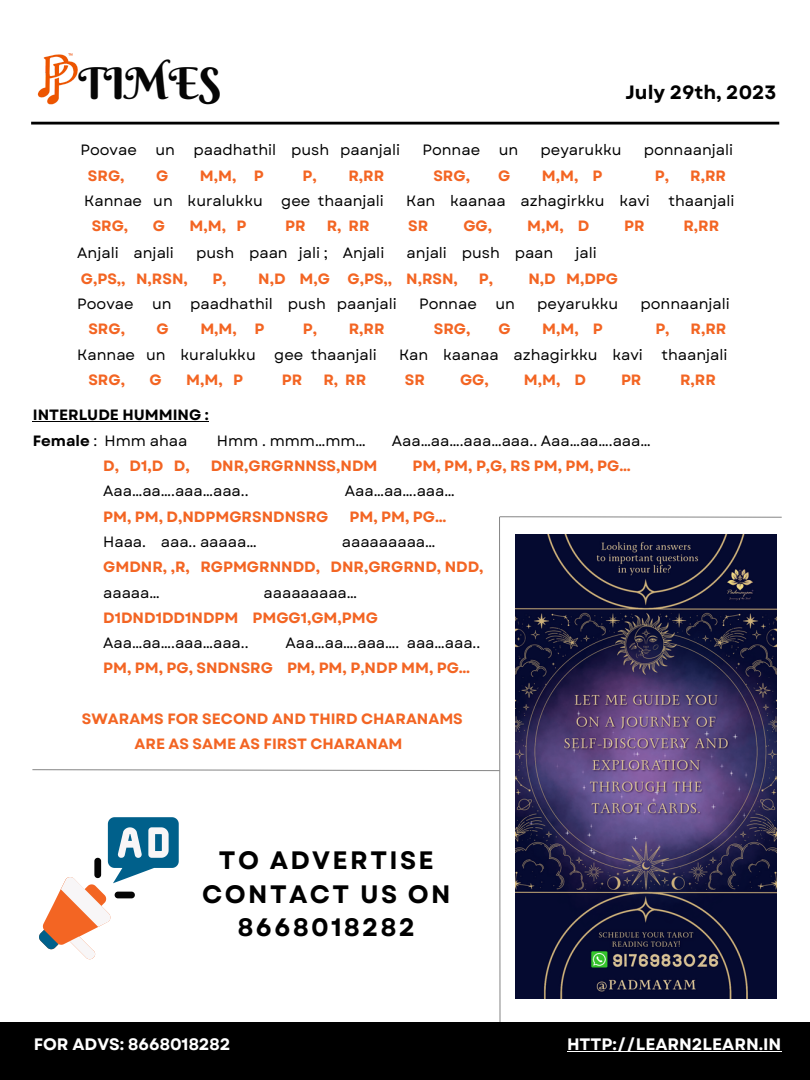
<style>
.page{position:relative;width:810px;height:1080px;background:#fff}
.page>*{position:absolute;margin:0;border:0;box-sizing:border-box;transform-origin:0 0}
.t1{font:43.75px "Berkshire Swash";color:#050505}
.t2{font:700 25.12px/33.6px "Garet";letter-spacing:.095em;color:#000;text-align:center}
.t3{font:700 19.25px "Garet";color:#000}
.t4{font:700 16.62px "Garet";color:#fff}
.t5{font:15px "Garet";color:#000}
.t6{font:700 15px "Garet";color:#f36523}
.t7{font:700 15px "Garet";color:#000}
.s1{font-weight:700}
</style>
<div class="page">
<div style="left:0;top:1022px;width:810px;height:58px;background:#000"></div>
<hr style="left:31px;top:122px;width:748px;height:3px;background:#000">
<hr style="left:567px;top:1051px;width:214px;height:1px;background:#fff">
<img style="left:37px;top:53px;width:41px;height:52px">
<hr style="left:33px;top:421px;width:176px;height:1px;background:#000">
<svg style="left:32px;top:516px;width:750px;height:506px"></svg>
<p class="t1" style="left:78px;top:56px;width:144px">TIMES</p>
<p class="t3" style="left:625px;top:78px;width:153px">July 29th, 2023</p>
<p class="t5" style="left:81px;top:139px;width:321px">Poovae un paadhathil push paanjali</p>
<p class="t5" style="left:422px;top:139px;width:97px">Ponnae un</p>
<p class="t5" style="left:541px;top:139px;width:83px">peyarukku</p>
<p class="t5" style="left:644px;top:139px;width:91px">ponnaanjali</p>
<p class="t6" style="left:88px;top:165px;width:38px">SRG,</p>
<p class="t6" style="left:156px;top:165px;width:14px">G</p>
<p class="t6" style="left:200px;top:165px;width:65px">M,M, P</p>
<p class="t6" style="left:303px;top:165px;width:16px">P,</p>
<p class="t6" style="left:348px;top:165px;width:37px">R,RR</p>
<p class="t6" style="left:433px;top:165px;width:38px">SRG,</p>
<p class="t6" style="left:498px;top:165px;width:14px">G</p>
<p class="t6" style="left:542px;top:165px;width:62px">M,M, P</p>
<p class="t6" style="left:655px;top:165px;width:16px">P,</p>
<p class="t6" style="left:690px;top:165px;width:37px">R,RR</p>
<p class="t5" style="left:84px;top:190px;width:301px">Kannae un kuralukku gee thaanjali</p>
<p class="t5" style="left:406px;top:190px;width:330px">Kan kaanaa azhagirkku kavi thaanjali</p>
<p class="t6" style="left:92px;top:215px;width:38px">SRG,</p>
<p class="t6" style="left:153px;top:215px;width:14px">G</p>
<p class="t6" style="left:190px;top:215px;width:58px">M,M, P</p>
<p class="t6" style="left:285px;top:215px;width:22px">PR</p>
<p class="t6" style="left:327px;top:215px;width:44px">R, RR</p>
<p class="t6" style="left:408px;top:215px;width:22px">SR</p>
<p class="t6" style="left:463px;top:215px;width:30px">GG,</p>
<p class="t6" style="left:527px;top:215px;width:64px">M,M, D</p>
<p class="t6" style="left:624px;top:215px;width:22px">PR</p>
<p class="t6" style="left:683px;top:215px;width:37px">R,RR</p>
<p class="t5" style="left:77px;top:242px;width:98px">Anjali anjali</p>
<p class="t5" style="left:196px;top:242px;width:190px">push paan jali ; Anjali</p>
<p class="t5" style="left:407px;top:242px;width:148px">anjali push paan</p>
<p class="t5" style="left:576px;top:242px;width:23px">jali</p>
<p class="t6" style="left:81px;top:268px;width:108px">G,PS,, N,RSN,</p>
<p class="t6" style="left:212px;top:268px;width:16px">P,</p>
<p class="t6" style="left:258px;top:268px;width:201px">N,D M,G G,PS,, N,RSN,</p>
<p class="t6" style="left:479px;top:268px;width:16px">P,</p>
<p class="t6" style="left:528px;top:268px;width:91px">N,D M,DPG</p>
<p class="t5" style="left:77px;top:293px;width:321px">Poovae un paadhathil push paanjali</p>
<p class="t5" style="left:419px;top:293px;width:97px">Ponnae un</p>
<p class="t5" style="left:537px;top:293px;width:83px">peyarukku</p>
<p class="t5" style="left:640px;top:293px;width:91px">ponnaanjali</p>
<p class="t6" style="left:88px;top:318px;width:38px">SRG,</p>
<p class="t6" style="left:157px;top:318px;width:14px">G</p>
<p class="t6" style="left:200px;top:318px;width:65px">M,M, P</p>
<p class="t6" style="left:303px;top:318px;width:16px">P,</p>
<p class="t6" style="left:349px;top:318px;width:37px">R,RR</p>
<p class="t6" style="left:434px;top:318px;width:38px">SRG,</p>
<p class="t6" style="left:498px;top:318px;width:14px">G</p>
<p class="t6" style="left:542px;top:318px;width:62px">M,M, P</p>
<p class="t6" style="left:655px;top:318px;width:16px">P,</p>
<p class="t6" style="left:691px;top:318px;width:37px">R,RR</p>
<p class="t5" style="left:77px;top:344px;width:301px">Kannae un kuralukku gee thaanjali</p>
<p class="t5" style="left:399px;top:344px;width:330px">Kan kaanaa azhagirkku kavi thaanjali</p>
<p class="t6" style="left:88px;top:369px;width:38px">SRG,</p>
<p class="t6" style="left:150px;top:369px;width:14px">G</p>
<p class="t6" style="left:186px;top:369px;width:58px">M,M, P</p>
<p class="t6" style="left:282px;top:369px;width:22px">PR</p>
<p class="t6" style="left:323px;top:369px;width:44px">R, RR</p>
<p class="t6" style="left:405px;top:369px;width:22px">SR</p>
<p class="t6" style="left:460px;top:369px;width:30px">GG,</p>
<p class="t6" style="left:524px;top:369px;width:64px">M,M, D</p>
<p class="t6" style="left:621px;top:369px;width:22px">PR</p>
<p class="t6" style="left:680px;top:369px;width:37px">R,RR</p>
<p class="t7" style="left:33px;top:404px;width:178px">INTERLUDE HUMMING :</p>
<p class="t5" style="left:33px;top:430px;width:156px"><span class="s1">Female</span> : Hmm ahaa</p>
<p class="t5" style="left:217px;top:430px;width:150px">Hmm . mmm…mm…</p>
<p class="t5" style="left:392px;top:430px;width:260px">Aaa…aa….aaa…aaa.. Aaa…aa….aaa…</p>
<p class="t6" style="left:103px;top:455px;width:88px">D, D1,D D,</p>
<p class="t6" style="left:211px;top:455px;width:168px">DNR,GRGRNNSS,NDM</p>
<p class="t6" style="left:413px;top:455px;width:220px">PM, PM, P,G, RS PM, PM, PG…</p>
<p class="t5" style="left:103px;top:480px;width:147px">Aaa…aa….aaa…aaa..</p>
<p class="t5" style="left:345px;top:480px;width:111px">Aaa…aa….aaa…</p>
<p class="t6" style="left:103px;top:506px;width:227px">PM, PM, D,NDPMGRSNDNSRG</p>
<p class="t6" style="left:350px;top:506px;width:98px">PM, PM, PG…</p>
<p class="t5" style="left:103px;top:531px;width:155px">Haaa. aaa.. aaaaa…</p>
<p class="t5" style="left:342px;top:531px;width:95px">aaaaaaaaa…</p>
<p class="t6" style="left:103px;top:556px;width:382px">GMDNR, ,R, RGPMGRNNDD, DNR,GRGRND, NDD,</p>
<p class="t5" style="left:103px;top:582px;width:58px">aaaaa…</p>
<p class="t5" style="left:264px;top:582px;width:95px">aaaaaaaaa…</p>
<p class="t6" style="left:103px;top:607px;width:276px">D1DND1DD1NDPM PMGG1,GM,PMG</p>
<p class="t5" style="left:103px;top:632px;width:147px">Aaa…aa….aaa…aaa..</p>
<p class="t5" style="left:286px;top:632px;width:196px">Aaa…aa….aaa…. aaa…aaa..</p>
<p class="t6" style="left:103px;top:657px;width:369px">PM, PM, PG, SNDNSRG PM, PM, P,NDP MM, PG…</p>
<p class="t6" style="left:82px;top:708px;width:382px">SWARAMS FOR SECOND AND THIRD CHARANAMS</p>
<p class="t6" style="left:135px;top:733px;width:269px">ARE AS SAME AS FIRST CHARANAM</p>
<p class="t2" style="left:202px;top:844px;width:250px">TO ADVERTISE<br>CONTACT US ON<br>8668018282</p>
<p class="t4" style="left:34px;top:1032px;width:198px">FOR ADVS: 8668018282</p>
<p class="t4" style="left:567px;top:1032px;width:216px">HTTP://LEARN2LEARN.IN</p>
</div>
